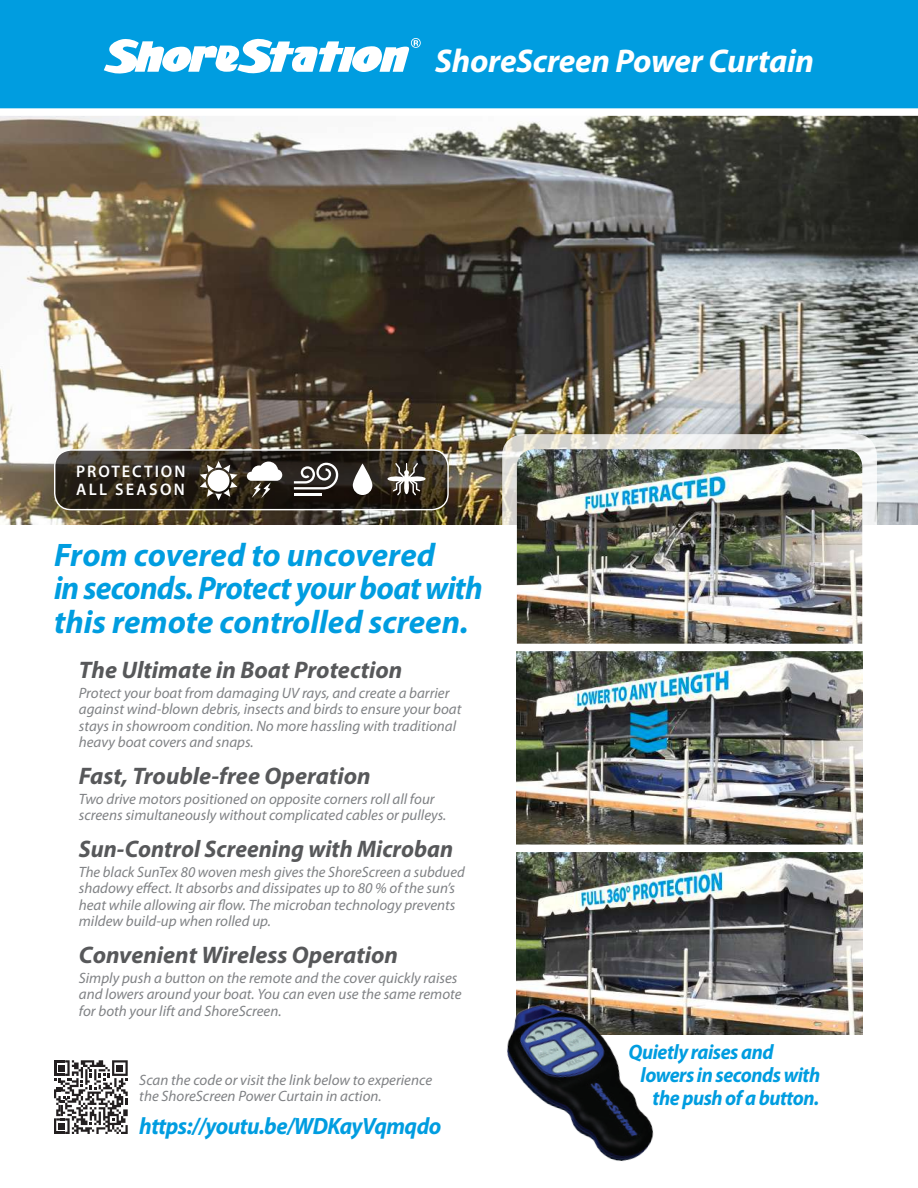
<style>
.page{position:relative;width:918px;height:1188px;background:#fff}
.page>*{position:absolute;margin:0;border:0;box-sizing:border-box;transform-origin:0 0}
.t1{font:italic 700 33px "Myriad Pro";letter-spacing:-.01em;color:#fff}
.t2{font:italic 700 32.7px/33.6px "Myriad Pro";letter-spacing:-.005em;color:#009de0}
.t3{font:italic 700 24px "Myriad Pro";color:#57585a}
.t4{font:italic 700 23.7px "Myriad Pro";letter-spacing:-.025em;color:#009de0;scale:.95 1}
.t5{font:italic 700 21px "Myriad Pro";letter-spacing:-.025em;color:#009de0;scale:.95 1}
.t6{font:600 16.8px/17.7px "Myriad Pro";letter-spacing:.13em;color:#fff}
.t7{font:italic 15px/16.5px "Myriad Pro";color:#808285}
</style>
<div class="page">
<img style="left:0;top:116px;width:918px;height:409px">
<svg style="left:55px;top:450px;width:393px;height:60px;background:#272017"></svg>
<svg style="left:502px;top:434px;width:375px;height:702px"></svg>
<img style="left:517px;top:449px;width:345px;height:195px">
<img style="left:517px;top:651px;width:345px;height:384px">
<div style="left:0;top:0;width:918px;height:111px;background:#009de0"></div>
<div style="left:0;top:108px;width:918px;height:8px;background:#fff"></div>
<div style="left:505px;top:644px;width:364px;height:7px;background:#fff"></div>
<div style="left:505px;top:845px;width:364px;height:7px;background:#fff"></div>
<img style="left:502px;top:1001px;width:160px;height:160px">
<svg style="left:104px;top:38px;width:317px;height:36px"></svg>
<svg style="left:54px;top:1060px;width:74px;height:74px"></svg>
<div style="left:41px;top:429px;width:179px;height:102px;background:#231f20;opacity:.75"></div>
<svg style="left:200px;top:461px;width:37px;height:40px"></svg>
<svg style="left:353px;top:464px;width:19px;height:31px"></svg>
<hr style="left:294px;top:493px;width:27px;height:2px;background:#fff">
<svg style="left:294px;top:463px;width:44px;height:26px"></svg>
<svg style="left:387px;top:463px;width:39px;height:32px"></svg>
<div style="left:54px;top:449px;width:395px;height:61px;border:1px solid #fff;border-radius:16px"></div>
<svg style="left:247px;top:462px;width:35px;height:36px"></svg>
<p class="t6" style="left:76px;top:462px;width:111px">PROTECTION<br>ALL SEASON</p>
<h1 class="t1" style="left:435px;top:39px;width:380px">ShoreScreen Power Curtain</h1>
<h2 class="t2" style="left:54px;top:537px;width:430px">From covered to uncovered<br>in seconds. Protect your boat with this remote controlled screen.</h2>
<h3 class="t3" style="left:79px;top:654px;width:325px">The Ultimate in Boat Protection</h3>
<p class="t7" style="left:79px;top:684px;width:384px">Protect your boat from damaging UV rays, and create a barrier against wind-blown debris, insects and birds to ensure your boat stays in showroom condition. No more hassling with traditional heavy boat covers and snaps.</p>
<h3 class="t3" style="left:79px;top:760px;width:293px">Fast, Trouble-free Operation</h3>
<p class="t7" style="left:79px;top:790px;width:369px">Two drive motors positioned on opposite corners roll all four screens simultaneously without complicated cables or pulleys.</p>
<h3 class="t3" style="left:79px;top:833px;width:376px">Sun-Control Screening with Microban</h3>
<p class="t7" style="left:79px;top:863px;width:387px">The black SunTex 80 woven mesh gives the ShoreScreen a subdued shadowy effect. It absorbs and dissipates up to 80 % of the sun’s heat while allowing air flow. The microban technology prevents mildew build-up when rolled up.</p>
<h3 class="t3" style="left:79px;top:939px;width:321px">Convenient Wireless Operation</h3>
<p class="t7" style="left:79px;top:969px;width:384px">Simply push a button on the remote and the cover quickly raises and lowers around your boat. You can even use the same remote for both your lift and ShoreScreen.</p>
<p class="t7" style="left:139px;top:1071px;width:294px">Scan the code or visit the link below to experience the ShoreScreen Power Curtain in action.</p>
<h3 class="t4" style="left:139px;top:1111px;width:319px">https://youtu.be/WDKayVqmqdo</h3>
<h3 class="t5" style="left:629px;top:1038px;width:154px">Quietly raises and</h3>
<h3 class="t5" style="left:641px;top:1061px;width:191px">lowers in seconds with</h3>
<h3 class="t5" style="left:653px;top:1085px;width:177px">the push of a button.</h3>
</div>
